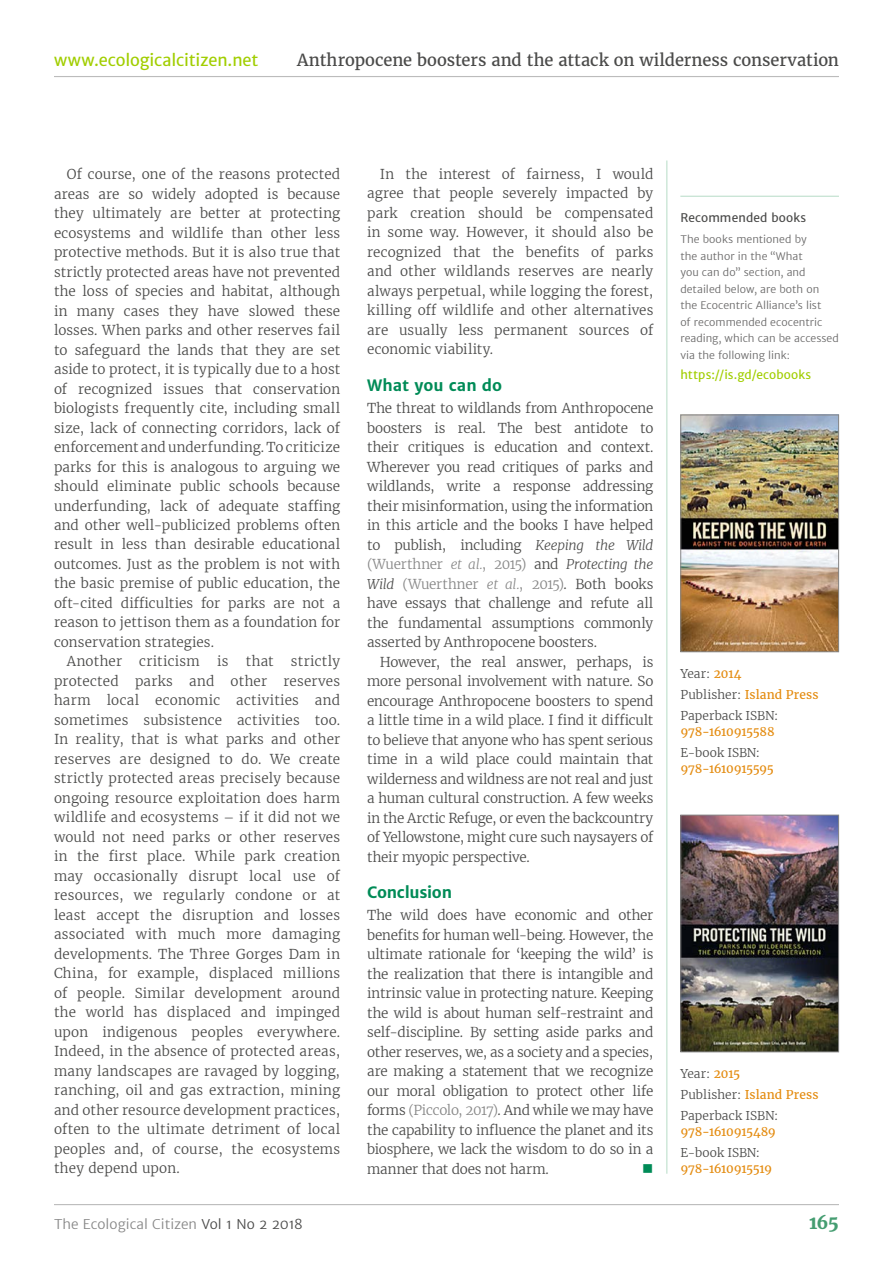
<style>
.page{position:relative;width:893px;height:1263px;background:#fff}
.page>*{position:absolute;margin:0;border:0;box-sizing:border-box;transform-origin:0 0}
.t1{font:700 18px "Merriweather";color:#459d71}
.t2{font:16.5px "Merriweather";letter-spacing:-.005em;color:#4a4a49}
.t3{font:16.5px "Merriweather Sans";letter-spacing:-.005em;color:#a1ce00}
.t4{font:700 15.75px "Merriweather Sans";letter-spacing:-.01em;color:#008b57}
.t5{font:15px "Wingdings";color:#008b57}
.t6{font:300 13.5px/19.5px "Merriweather";letter-spacing:.005em;color:#4a4a49;text-align:justify}
.t7{font:300 13.5px "Merriweather Sans";color:#878787}
.t8{font:300 12px/20.7px "Merriweather";letter-spacing:.005em;color:#4a4a49}
.t9{font:12px "Merriweather";letter-spacing:-.025em;color:#e48c11}
.t10{font:12px "Merriweather Sans";letter-spacing:.015em;color:#a1ce00}
.t11{font:12px "Merriweather Sans";letter-spacing:.015em;color:#4a4a49}
.t12{font:300 10.5px/16.5px "Merriweather Sans";letter-spacing:.005em;color:#6a6969}
.s1{font-style:italic}
.s2{color:#878787}
.s3{font-style:italic;color:#878787}
.s4{font-weight:400;color:#e48c11}
.s5{color:#4a4a49}
</style>
<div class="page">
<hr style="left:54px;top:76px;width:785px;height:1px;background:#bcbcbc">
<hr style="left:54px;top:1204px;width:785px;height:1px;background:#bcbcbc">
<hr style="left:666px;top:160px;width:1px;height:1014px;background:#b6dcc6">
<img style="left:682px;top:417px;width:155px;height:233px">
<div style="left:680px;top:415px;width:159px;height:237px;border:1px solid #878787"></div>
<img style="left:682px;top:817px;width:155px;height:233px">
<div style="left:680px;top:815px;width:159px;height:237px;border:1px solid #878787"></div>
<hr style="left:680px;top:196px;width:159px;height:1px;background:#b6dcc6">
<p class="t3" style="left:54px;top:50px;width:206px">www.ecologicalcitizen.net</p>
<p class="t2" style="left:297px;top:49px;width:543px">Anthropocene boosters and the attack on wilderness conservation</p>
<p class="t6" style="left:67px;top:164px;width:275px">Of course, one of the reasons protected</p>
<p class="t6" style="left:54px;top:184px;width:288px">areas are so widely adopted is because</p>
<p class="t6" style="left:54px;top:203px;width:288px">they ultimately are better at protecting</p>
<p class="t6" style="left:54px;top:223px;width:288px">ecosystems and wildlife than other less</p>
<p class="t6" style="left:54px;top:242px;width:288px">protective methods. But it is also true that</p>
<p class="t6" style="left:54px;top:262px;width:288px">strictly protected areas have not prevented</p>
<p class="t6" style="left:54px;top:281px;width:288px">the loss of species and habitat, although</p>
<p class="t6" style="left:54px;top:301px;width:288px">in many cases they have slowed these</p>
<p class="t6" style="left:54px;top:320px;width:288px">losses. When parks and other reserves fail</p>
<p class="t6" style="left:54px;top:340px;width:288px">to safeguard the lands that they are set</p>
<p class="t6" style="left:54px;top:359px;width:288px">aside to protect, it is typically due to a host</p>
<p class="t6" style="left:54px;top:379px;width:288px">of recognized issues that conservation</p>
<p class="t6" style="left:54px;top:398px;width:288px">biologists frequently cite, including small</p>
<p class="t6" style="left:54px;top:418px;width:288px">size, lack of connecting corridors, lack of</p>
<p class="t6" style="left:54px;top:437px;width:288px">enforcement and underfunding. To criticize</p>
<p class="t6" style="left:54px;top:457px;width:288px">parks for this is analogous to arguing we</p>
<p class="t6" style="left:54px;top:476px;width:288px">should eliminate public schools because</p>
<p class="t6" style="left:54px;top:496px;width:288px">underfunding, lack of adequate staffing</p>
<p class="t6" style="left:54px;top:515px;width:288px">and other well-publicized problems often</p>
<p class="t6" style="left:54px;top:535px;width:288px">result in less than desirable educational</p>
<p class="t6" style="left:54px;top:554px;width:288px">outcomes. Just as the problem is not with</p>
<p class="t6" style="left:54px;top:574px;width:288px">the basic premise of public education, the</p>
<p class="t6" style="left:54px;top:593px;width:288px">oft-cited difficulties for parks are not a</p>
<p class="t6" style="left:54px;top:613px;width:288px">reason to jettison them as a foundation for</p>
<p class="t6" style="left:54px;top:632px;width:162px">conservation strategies.</p>
<p class="t6" style="left:67px;top:652px;width:57px">Another</p>
<p class="t6" style="left:139px;top:652px;width:62px">criticism</p>
<p class="t6" style="left:217px;top:652px;width:13px">is</p>
<p class="t6" style="left:246px;top:652px;width:29px">that</p>
<p class="t6" style="left:54px;top:652px;width:288px;text-indent:237px">strictly protected parks and other reserves harm local economic activities and sometimes subsistence activities too.<br>In reality, that is what parks and other reserves are designed to do. We create strictly protected areas precisely because ongoing resource exploitation does harm wildlife and ecosystems – if it did not we would not need parks or other reserves in the first place. While park creation may occasionally disrupt local use of resources, we regularly condone or at least accept the disruption and losses associated with much more damaging developments. The Three Gorges Dam in China, for example, displaced millions of people. Similar development around the world has displaced and impinged upon indigenous peoples everywhere.<br>Indeed, in the absence of protected areas, many landscapes are ravaged by logging, ranching, oil and gas extraction, mining and other resource development practices, often to the ultimate detriment of local peoples and, of course, the ecosystems they depend upon.</p>
<p class="t6" style="left:367px;top:164px;width:288px;text-indent:13px">In the interest of fairness, I would agree that people severely impacted by park creation should be compensated in some way. However, it should also be recognized that the benefits of parks and other wildlands reserves are nearly always perpetual, while logging the forest, killing off wildlife and other alternatives are usually less permanent sources of economic viability.</p>
<p class="t4" style="left:367px;top:375px;width:137px">What you can do</p>
<p class="t6" style="left:367px;top:398px;width:288px">The threat to wildlands from Anthropocene boosters is real. The best antidote to their critiques is education and context.<br>Wherever you read critiques of parks and wildlands, write a response addressing their misinformation, using the information in this article and the books I have helped to publish, including <span class="s1">Keeping the Wild </span><span class="s2">(Wuerthner</span> <span class="s3">et al.</span><span class="s2">, 2015)</span> and <span class="s1">Protecting the Wild</span> <span class="s2">(Wuerthner</span> <span class="s3">et al.</span><span class="s2">, 2015)</span>. Both books have essays that challenge and refute all the fundamental assumptions commonly asserted by Anthropocene boosters.</p>
<p class="t6" style="left:367px;top:652px;width:288px;text-indent:13px">However, the real answer, perhaps, is more personal involvement with nature. So encourage Anthropocene boosters to spend a little time in a wild place. I find it difficult to believe that anyone who has spent serious time in a wild place could maintain that wilderness and wildness are not real and just a human cultural construction. A few weeks in the Arctic Refuge, or even the backcountry of Yellowstone, might cure such naysayers of their myopic perspective.</p>
<p class="t4" style="left:367px;top:882px;width:86px">Conclusion</p>
<p class="t6" style="left:367px;top:905px;width:288px">The wild does have economic and other benefits for human well-being. However, the ultimate rationale for ‘keeping the wild’ is the realization that there is intangible and intrinsic value in protecting nature. Keeping the wild is about human self-restraint and self-discipline. By setting aside parks and other reserves, we, as a society and a species, are making a statement that we recognize our moral obligation to protect other life forms <span class="s2">(Piccolo, 2017)</span>. And while we may have the capability to influence the planet and its biosphere, we lack the wisdom to do so in a manner that does not harm.</p>
<p class="t5" style="left:642px;top:1160px;width:13px">■</p>
<p class="t11" style="left:680px;top:210px;width:127px">Recommended books</p>
<p class="t12" style="left:680px;top:231px;width:160px">The books mentioned by<br>the author in the “What<br>you can do” section, and detailed below, are both on the Ecocentric Alliance’s list<br>of recommended ecocentric reading, which can be accessed via the following link:</p>
<p class="t10" style="left:680px;top:367px;width:132px">https://is.gd/ecobooks</p>
<p class="t8" style="left:680px;top:663px;width:140px">Year: <span class="s4">2014<br></span>Publisher: <span class="s4">Island Press<br></span>Paperback ISBN:</p>
<p class="t9" style="left:680px;top:724px;width:96px">978-1610915588</p>
<p class="t8" style="left:680px;top:742px;width:81px">E-book ISBN:</p>
<p class="t9" style="left:680px;top:761px;width:95px">978-1610915595</p>
<p class="t8" style="left:680px;top:1063px;width:140px">Year: <span class="s4">2015<br></span>Publisher: <span class="s4">Island Press<br></span>Paperback ISBN:</p>
<p class="t9" style="left:680px;top:1124px;width:97px">978-1610915489</p>
<p class="t8" style="left:680px;top:1142px;width:81px">E-book ISBN:</p>
<p class="t9" style="left:680px;top:1161px;width:93px">978-1610915519</p>
<p class="t7" style="left:54px;top:1215px;width:250px">The Ecological Citizen <span class="s5">Vol 1 No 2 2018</span></p>
<h1 class="t1" style="left:809px;top:1210px;width:31px">165</h1>
</div>
